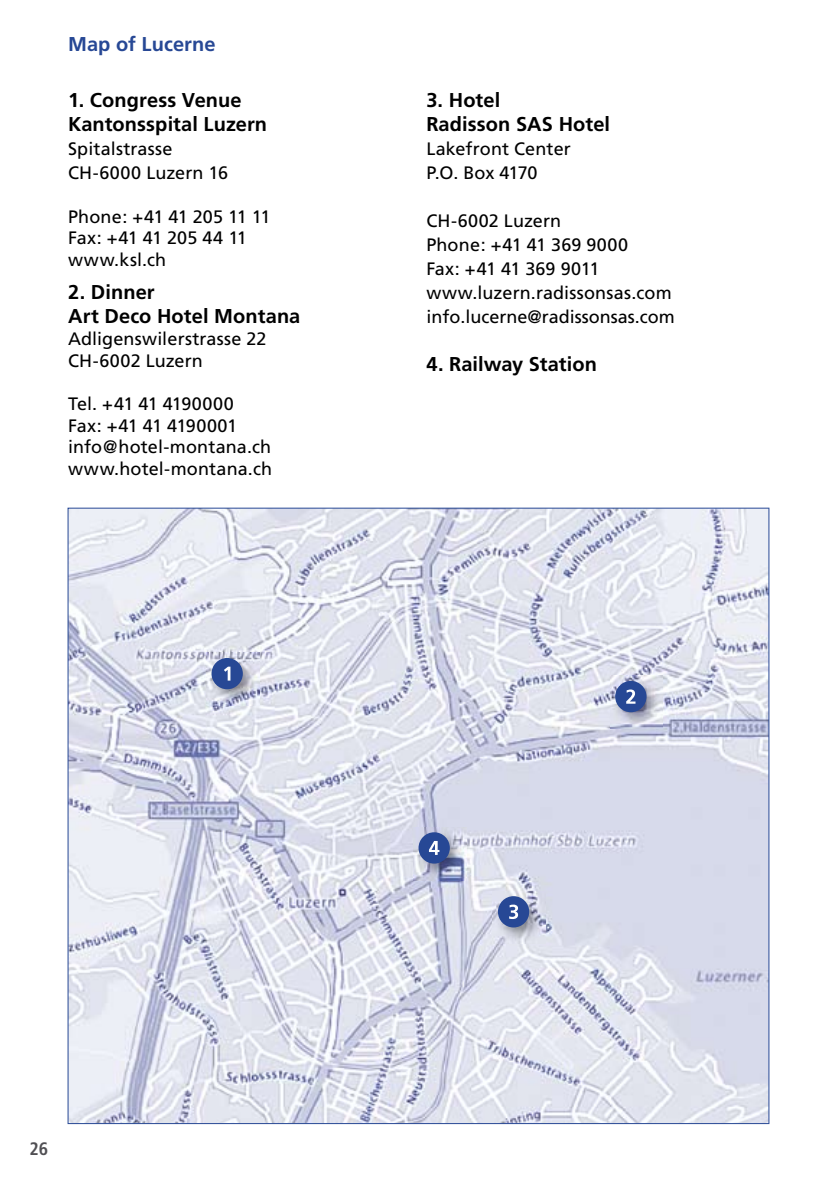
<style>
.page{position:relative;width:837px;height:1191px;background:#fff}
.page>*{position:absolute;margin:0;border:0;box-sizing:border-box;transform-origin:0 0}
.t1{font:700 20px/24px "Frutiger";letter-spacing:.005em;color:#000}
.t2{font:700 20px "Frutiger";letter-spacing:.005em;color:#274895}
.t3{font:18px/24px "Frutiger";letter-spacing:.005em;color:#000}
.t4{font:700 condensed 18px "Frutiger";color:#504f53}
</style>
<div class="page">
<svg style="left:68px;top:507px;width:701px;height:617px;background:#daddea"></svg>
<img style="left:493px;top:891px;width:52px;height:53px">
<div style="left:498px;top:896px;width:31px;height:31px;background:#274895;border-radius:50%"></div>
<svg style="left:509px;top:904px;width:9px;height:15px"></svg>
<img style="left:413px;top:827px;width:53px;height:53px">
<div style="left:418px;top:832px;width:32px;height:31px;background:#274895;border-radius:50%"></div>
<svg style="left:429px;top:841px;width:10px;height:14px"></svg>
<img style="left:206px;top:653px;width:53px;height:52px">
<div style="left:211px;top:658px;width:32px;height:31px;background:#274895;border-radius:50%"></div>
<svg style="left:224px;top:666px;width:6px;height:14px"></svg>
<img style="left:610px;top:676px;width:53px;height:52px">
<div style="left:615px;top:681px;width:31px;height:31px;background:#274895;border-radius:50%"></div>
<svg style="left:626px;top:689px;width:9px;height:14px"></svg>
<p class="t2" style="left:68px;top:32px;width:149px">Map of Lucerne</p>
<p class="t1" style="left:68px;top:88px;width:201px">1. Congress Venue<br>Kantonsspital Luzern</p>
<p class="t3" style="left:68px;top:137px;width:162px">Spitalstrasse<br>CH-6000 Luzern 16</p>
<p class="t3" style="left:68px;top:205px;width:204px;line-height:21.6px">Phone: +41 41 205 11 11<br>Fax: +41 41 205 44 11 www.ksl.ch</p>
<p class="t1" style="left:68px;top:280px;width:234px">2. Dinner<br>Art Deco Hotel Montana</p>
<p class="t3" style="left:68px;top:328px;width:200px;line-height:21.6px">Adligenswilerstrasse 22<br>CH-6002 Luzern</p>
<p class="t3" style="left:68px;top:393px;width:205px;line-height:21.6px">Tel. +41 41 4190000<br>Fax: +41 41 4190001 info@hotel-montana.ch www.hotel-montana.ch</p>
<p class="t1" style="left:426px;top:88px;width:185px">3. Hotel<br>Radisson SAS Hotel</p>
<p class="t3" style="left:426px;top:137px;width:146px">Lakefront Center<br>P.O. Box 4170</p>
<p class="t3" style="left:426px;top:209px;width:250px">CH-6002 Luzern<br>Phone: +41 41 369 9000<br>Fax: +41 41 369 9011 www.luzern.radissonsas.com info.lucerne@radissonsas.com</p>
<p class="t1" style="left:426px;top:352px;width:172px">4. Railway Station</p>
<p class="t4" style="left:29px;top:1138px;width:20px">26</p>
</div>
